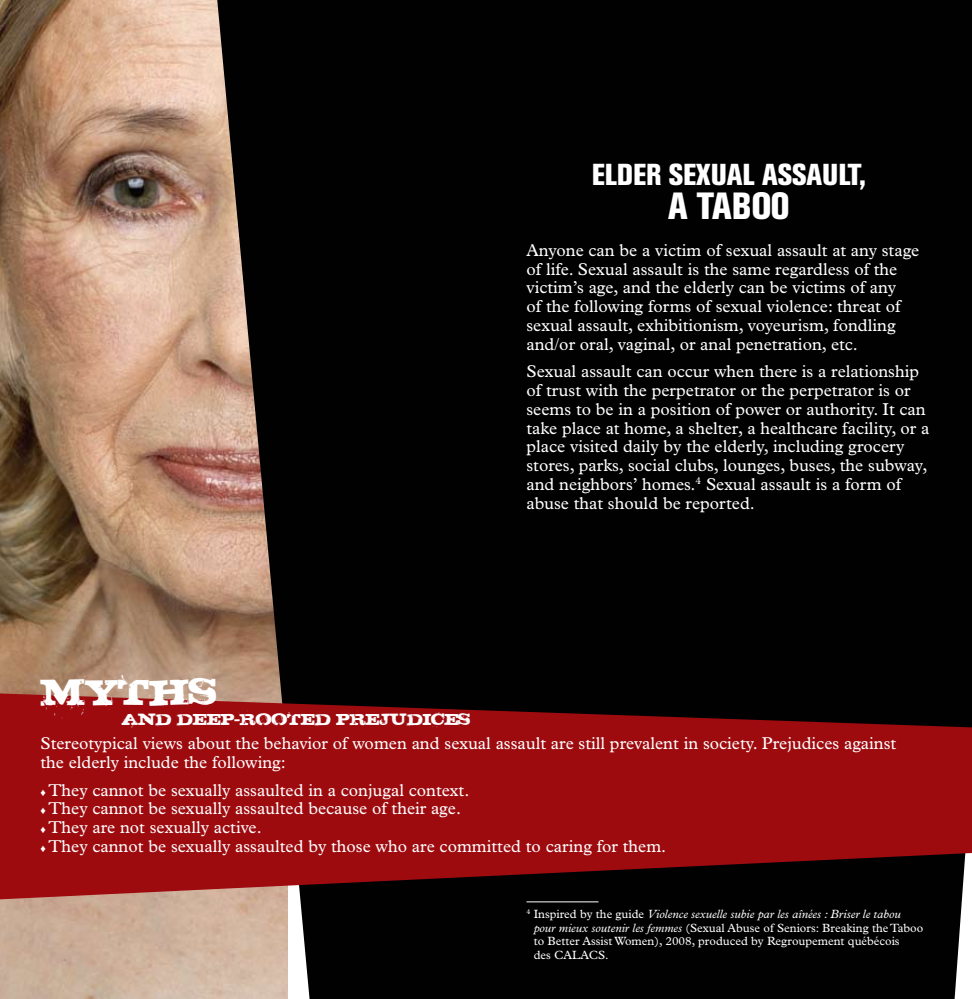
<style>
.page{position:relative;width:972px;height:999px;background:#fff}
.page>*{position:absolute;margin:0;border:0;box-sizing:border-box;transform-origin:0 0}
.t1{font:45px "STEAK";color:#fff}
.t2{font:800 condensed 37.5px "Akzidenz Grotesk BE";color:#fff}
.t3{font:800 condensed 30px "Akzidenz Grotesk BE";color:#fff}
.t4{font:19.5px "STEAK";color:#fff}
.t5{font:17.25px/18.8px "Plantin";color:#fff}
.t6{font:12px/13.5px "Plantin";color:#fff}
.s1{font-style:italic}
</style>
<div class="page">
<img style="left:0;top:0;width:217px;height:999px">
<div style="left:217px;top:0;width:755px;height:999px;background:#010101"></div>
<hr style="left:526px;top:902px;width:72px;height:1px;background:#fff">
<svg style="left:0;top:693px;width:972px;height:206px;fill:#9e0b0f"></svg>
<h3 class="t3" style="left:592px;top:157px;width:28px">ELDER</h3>
<h3 class="t3" style="left:669px;top:157px;width:16px">SEXUAL</h3>
<h3 class="t3" style="left:762px;top:157px;width:16px">ASSAULT</h3>
<h3 class="t3" style="left:859px;top:157px;width:9px">,</h3>
<h2 class="t2" style="left:668px;top:184px;width:123px">A TABO0</h2>
<p class="t5" style="left:526px;top:240px;width:394px">Anyone can be a victim of sexual assault at any stage of life. Sexual assault is the same regardless of the victim’s age, and the elderly can be victims of any<br>of the following forms of sexual violence: threat of sexual assault, exhibitionism, voyeurism, fondling and/or oral, vaginal, or anal penetration, etc.</p>
<p class="t5" style="left:526px;top:362px;width:405px">Sexual assault can occur when there is a relationship of trust with the perpetrator or the perpetrator is or seems to be in a position of power or authority. It can take place at home, a shelter, a healthcare facility, or a place visited daily by the elderly, including grocery stores, parks, social clubs, lounges, buses, the subway, and neighbors’ homes.<sup>4</sup> Sexual assault is a form of abuse that should be reported.</p>
<h1 class="t1" style="left:40px;top:665px;width:177px">myths</h1>
<p class="t4" style="left:122px;top:708px;width:350px">and deep-rooted prejudices</p>
<p class="t5" style="left:40px;top:734px;width:857px">Stereotypical views about the behavior of women and sexual assault are still prevalent in society. Prejudices against the elderly include the following:</p>
<p class="t5" style="left:40px;top:780px;width:627px">♦ They cannot be sexually assaulted in a conjugal context.<br>♦ They cannot be sexually assaulted because of their age.<br>♦ They are not sexually active.<br>♦ They cannot be sexually assaulted by those who are committed to caring for them.</p>
<p class="t6" style="left:534px;top:908px;width:391px;text-indent:-7px"><sup>4</sup> Inspired by the guide <span class="s1">Violence sexuelle subie par les aînées : Briser le tabou pour mieux soutenir les femmes</span> (Sexual Abuse of Seniors: Breaking the Taboo to Better Assist Women), 2008, produced by Regroupement québécois<br>des CALACS.</p>
</div>
